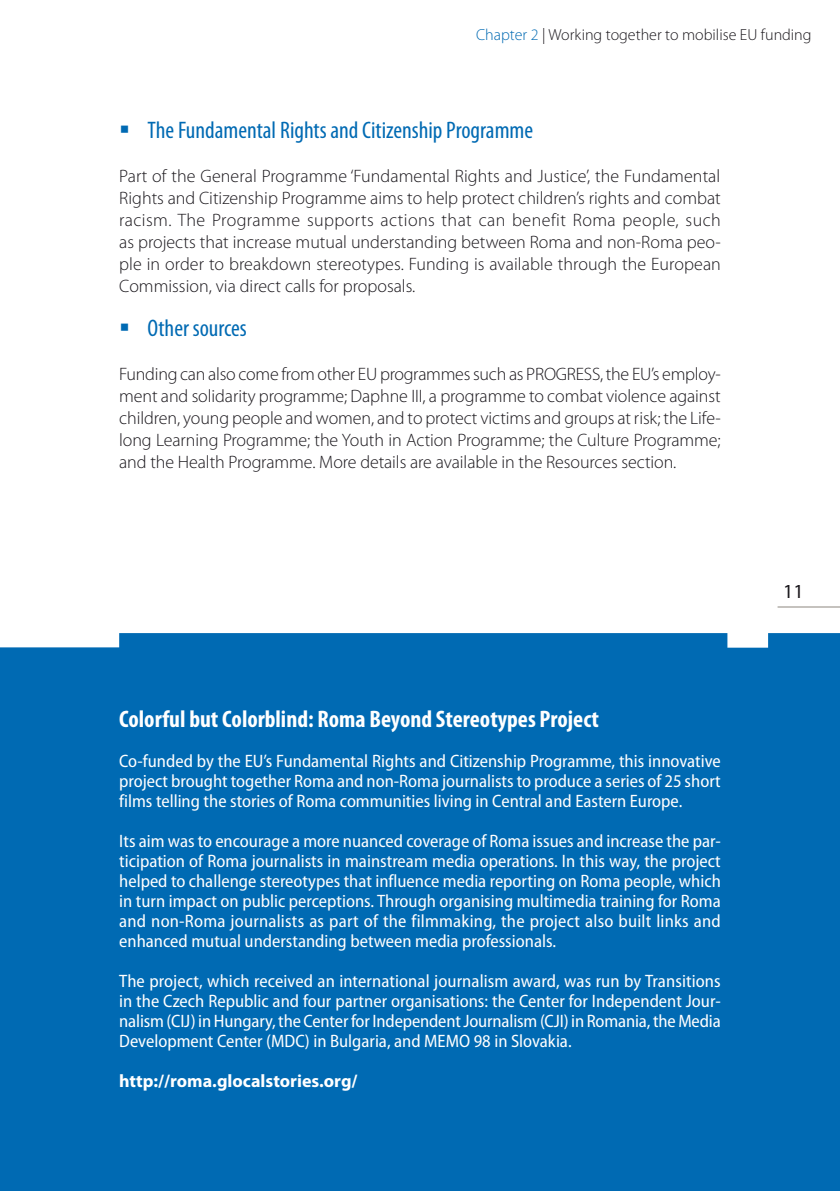
<style>
.page{position:relative;width:840px;height:1191px;background:#fff}
.page>*{position:absolute;margin:0;border:0;box-sizing:border-box;transform-origin:0 0}
.t1{font:condensed 24px "Myriad Pro";color:#006ab3}
.t2{font:700 condensed 24px "Myriad Pro";color:#fff}
.t3{font:20px "Myriad Pro";color:#1a171c}
.t4{font:semi-condensed 18px/20px "Myriad Pro";color:#fff;text-align:justify}
.t5{font:300 18px/22px "Myriad Pro";letter-spacing:-.005em;color:#1a171c;text-align:justify}
.t6{font:700 18px "Myriad Pro";color:#fff}
.t7{font:300 16px "Myriad Pro";color:#1a171c}
.s1{color:#006ab3}
</style>
<div class="page">
<hr style="left:777px;top:606px;width:62px;height:1px;background:#8c877f">
<div style="left:0;top:633px;width:839px;height:558px;background:#006ab3"></div>
<p class="t7" style="left:476px;top:26px;width:337px"><span class="s1">Chapter 2</span> | Working together to mobilise EU funding</p>
<h1 class="t1" style="left:119px;top:117px;width:415px">▪ The Fundamental Rights and Citizenship Programme</h1>
<p class="t5" style="left:119px;top:165px;width:603px">Part of the General Programme ‘Fundamental Rights and Justice’, the Fundamental Rights and Citizenship Programme aims to help protect children’s rights and combat racism. The Programme supports actions that can benefit Roma people, such as projects that increase mutual understanding between Roma and non-Roma peo&shy;ple in order to breakdown stereotypes. Funding is available through the European Commission, via direct calls for proposals.</p>
<h1 class="t1" style="left:119px;top:315px;width:129px">▪ Other sources</h1>
<p class="t5" style="left:119px;top:363px;width:602px">Funding can also come from other EU programmes such as PROGRESS, the EU’s employ&shy;ment and solidarity programme; Daphne III, a programme to combat violence against children, young people and women, and to protect victims and groups at risk; the Life&shy;long Learning Programme; the Youth in Action Programme; the Culture Programme; and the Health Programme. More details are available in the Resources section.</p>
<h1 class="t2" style="left:119px;top:705px;width:481px">Colorful but Colorblind: Roma Beyond Stereotypes Project</h1>
<p class="t4" style="left:119px;top:751px;width:602px">Co-funded by the EU’s Fundamental Rights and Citizenship Programme, this innovative project brought together Roma and non-Roma journalists to produce a series of 25 short films telling the stories of Roma communities living in Central and Eastern Europe.</p>
<p class="t4" style="left:119px;top:831px;width:603px">Its aim was to encourage a more nuanced coverage of Roma issues and increase the par&shy;ticipation of Roma journalists in mainstream media operations. In this way, the project helped to challenge stereotypes that influence media reporting on Roma people, which in turn impact on public perceptions. Through organising multimedia training for Roma and non-Roma journalists as part of the filmmaking, the project also built links and enhanced mutual understanding between media professionals.</p>
<p class="t4" style="left:119px;top:971px;width:603px">The project, which received an international journalism award, was run by Transitions in the Czech Republic and four partner organisations: the Center for Independent Jour&shy;nalism(CIJ) in Hungary,the CenterforIndependentJournalism(CJI) in Romania,theMedia Development Center (MDC) in Bulgaria, and MEMO 98 in Slovakia.</p>
<p class="t6" style="left:119px;top:1070px;width:240px">http://roma.glocalstories.org/</p>
<p class="t3" style="left:782px;top:580px;width:22px">11</p>
</div>
